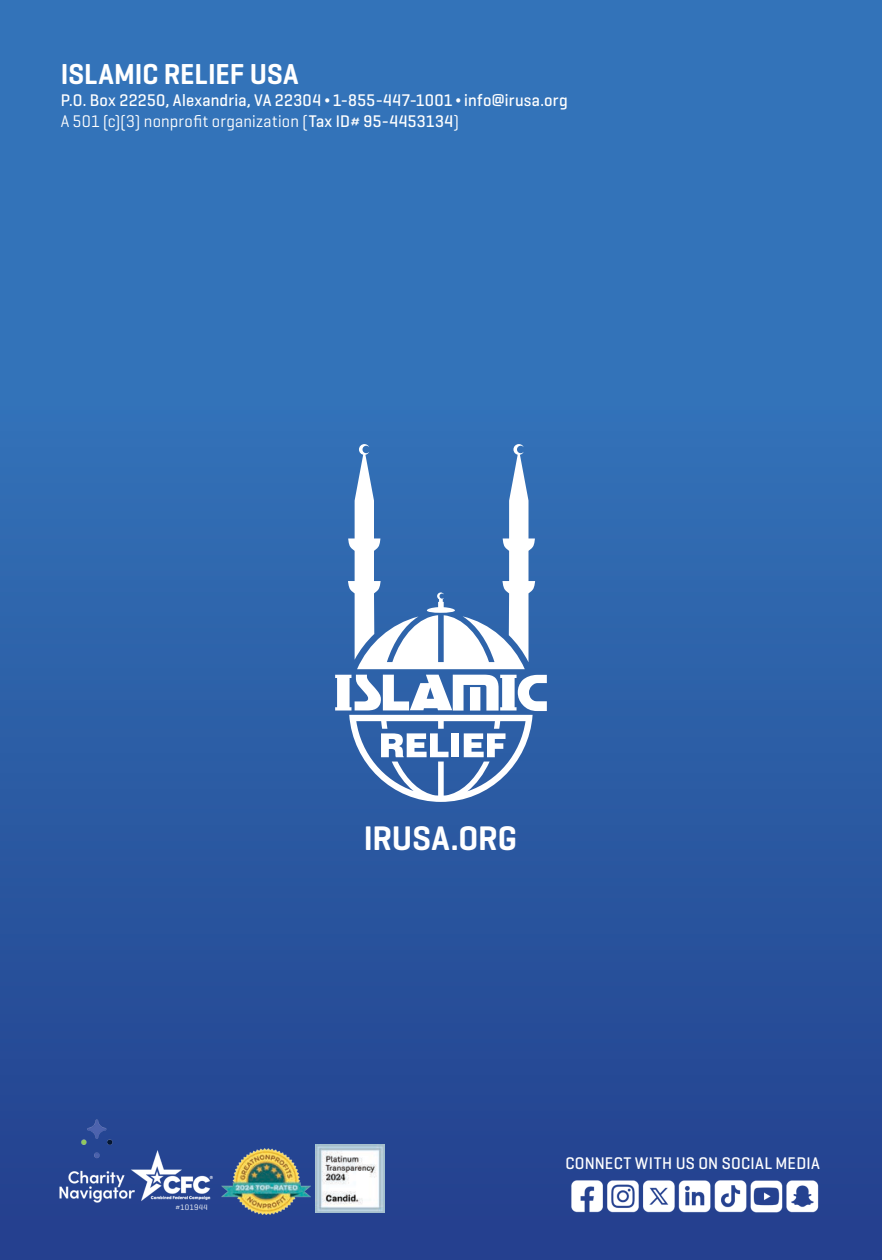
<style>
.page{position:relative;width:882px;height:1260px;background:#fff}
.page>*{position:absolute;margin:0;border:0;box-sizing:border-box;transform-origin:0 0}
.t1{font:600 34.65px "Geogrotesque";color:#fff;scale:.95 1}
.t2{font:600 29.4px "Geogrotesque";letter-spacing:.005em;color:#fff;scale:.95 1}
.t3{font:500 17.15px "Geogrotesque";letter-spacing:.02em;color:#fff;scale:.95 1}
.t4{font:17.15px "Geogrotesque";letter-spacing:.015em;color:#fff;scale:.95 1}
.t5{font:8.05px "Geogrotesque";letter-spacing:.05em;color:#fff}
.s1{font-family:"Academy Engraved Let Plain";font-weight:400}
.s2{font-size:15.75px}
.s3{font-weight:500}
</style>
<div class="page">
<div style="left:0;top:0;width:882px;height:1260px;background:linear-gradient(to bottom,#367ec2,#254490)"></div>
<svg style="left:348px;top:444px;width:187px;height:225px"></svg>
<svg style="left:335px;top:675px;width:212px;height:127px"></svg>
<img style="left:60px;top:1120px;width:75px;height:82px">
<img style="left:120px;top:1144px;width:104px;height:60px">
<img style="left:316px;top:1144px;width:68px;height:69px">
<img style="left:222px;top:1148px;width:88px;height:67px">
<img style="left:566px;top:1172px;width:291px;height:55px">
<p class="t2" style="left:61px;top:56px;width:252px">ISLAMIC RELIEF USA</p>
<p class="t3" style="left:61px;top:89px;width:535px">P.O. Box 22250, Alexandria, VA 22304 <span class="s1">•</span> 1-855-447-1001 <span class="s1">•</span> info<span class="s2">@</span>irusa.org</p>
<p class="t4" style="left:61px;top:111px;width:421px">A 501 (c)(3) nonprofit organization (<span class="s3">Tax ID# 95-4453134</span>)</p>
<p class="t5" style="left:176px;top:1202px;width:34px">#101944</p>
<p class="t1" style="left:364px;top:816px;width:163px">IRUSA.ORG</p>
<p class="t3" style="left:565px;top:1152px;width:269px">CONNECT WITH US ON SOCIAL MEDIA</p>
</div>
